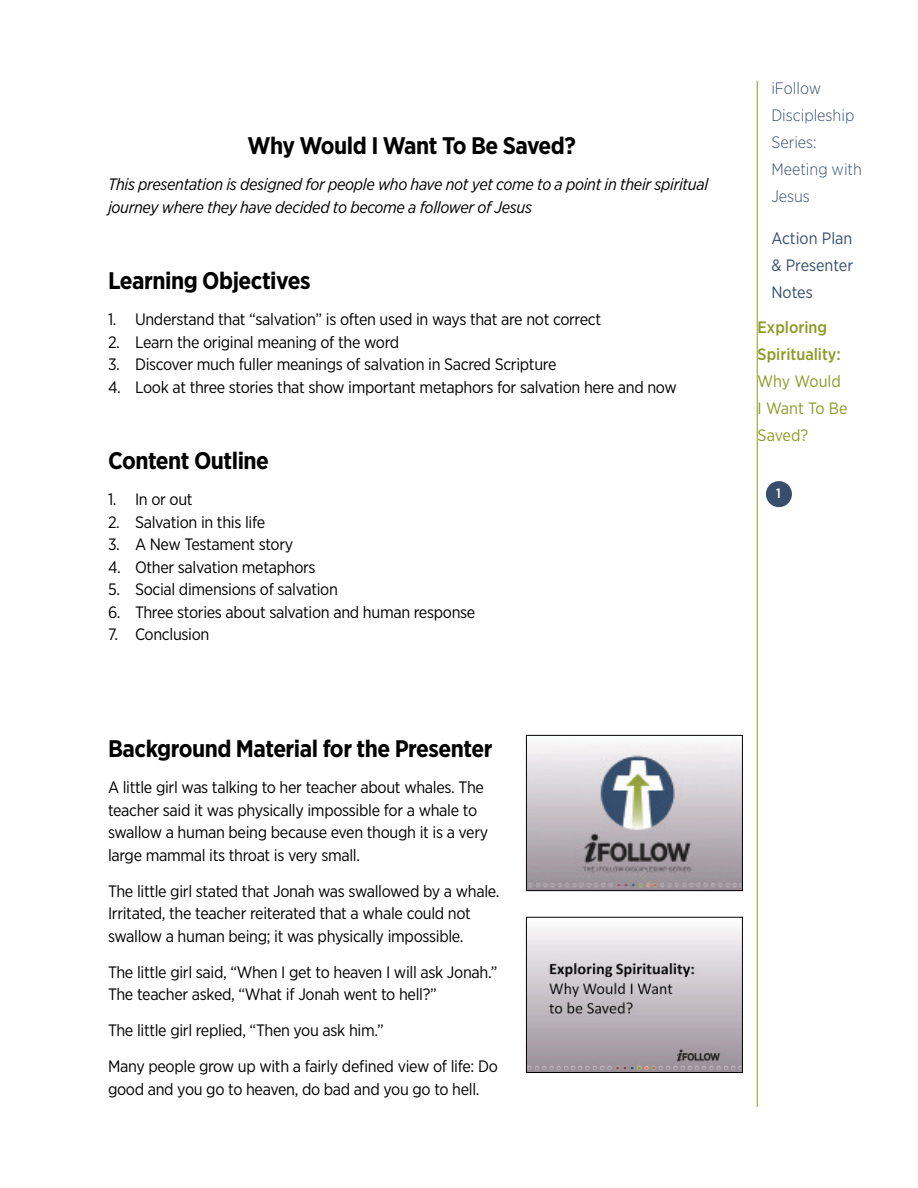
<style>
.page{position:relative;width:918px;height:1188px;background:#fff}
.page>*{position:absolute;margin:0;border:0;box-sizing:border-box;transform-origin:0 0}
.t1{font:700 24px "Gotham Narrow";letter-spacing:-.02em;color:#000}
.t2{font:16.5px/22.5px "Gotham Narrow";letter-spacing:-.02em;color:#000}
.t3{font:italic 16.5px/22.5px "Gotham Narrow";letter-spacing:-.02em;color:#000}
.t4{font:300 16.5px/27px "Gotham Narrow";color:#374f6c}
.t5{font:16.5px/27px "Gotham Narrow";color:#374f6c;text-align:justify}
.t6{font:16.5px/27px "Gotham Narrow";color:#8b9b25}
.t7{font:500 16.5px/27px "Gotham Narrow";color:#8b9b25}
.t8{font:500 13.5px "Gotham Narrow";color:#fff}
</style>
<div class="page">
<div style="left:766px;top:481px;width:26px;height:26px;background:#374f6c;border-radius:50%"></div>
<hr style="left:757px;top:81px;width:1px;height:1026px;background:#8b9b25">
<img style="left:528px;top:744px;width:213px;height:145px">
<div style="left:526px;top:735px;width:217px;height:156px;border:1px solid #000"></div>
<img style="left:528px;top:929px;width:213px;height:142px">
<div style="left:526px;top:917px;width:217px;height:156px;border:1px solid #000"></div>
<h1 class="t1" style="left:248px;top:135px;width:330px">Why Would I Want To Be Saved?</h1>
<p class="t3" style="left:108px;top:174px;width:602px">This presentation is designed for people who have not yet come to a point in their spiritual journey where they have decided to become a follower of Jesus</p>
<h1 class="t1" style="left:108px;top:270px;width:204px">Learning Objectives</h1>
<p class="t2" style="left:108px;top:309px;width:495px">1. Understand that “salvation” is often used in ways that are not correct</p>
<p class="t2" style="left:108px;top:331px;width:293px">2. Learn the original meaning of the word</p>
<p class="t2" style="left:108px;top:354px;width:450px">3. Discover much fuller meanings of salvation in Sacred Scripture</p>
<p class="t2" style="left:108px;top:376px;width:570px">4. Look at three stories that show important metaphors for salvation here and now</p>
<h1 class="t1" style="left:108px;top:450px;width:163px">Content Outline</h1>
<p class="t2" style="left:108px;top:489px;width:86px">1. In or out</p>
<p class="t2" style="left:108px;top:511px;width:159px">2. Salvation in this life</p>
<p class="t2" style="left:108px;top:534px;width:187px">3. A New Testament story</p>
<p class="t2" style="left:108px;top:556px;width:209px">4. Other salvation metaphors</p>
<p class="t2" style="left:108px;top:579px;width:231px">5. Social dimensions of salvation</p>
<p class="t2" style="left:108px;top:601px;width:369px">6. Three stories about salvation and human response</p>
<p class="t2" style="left:108px;top:624px;width:103px">7. Conclusion</p>
<h1 class="t1" style="left:108px;top:738px;width:386px">Background Material for the Presenter</h1>
<p class="t2" style="left:108px;top:777px;width:382px">A little girl was talking to her teacher about whales. The teacher said it was physically impossible for a whale to swallow a human being because even though it is a very large mammal its throat is very small.</p>
<p class="t2" style="left:108px;top:880px;width:393px">The little girl stated that Jonah was swallowed by a whale.<br>Irritated, the teacher reiterated that a whale could not swallow a human being; it was physically impossible.</p>
<p class="t2" style="left:108px;top:961px;width:391px">The little girl said, “When I get to heaven I will ask Jonah.”<br>The teacher asked, “What if Jonah went to hell?”</p>
<p class="t2" style="left:108px;top:1013px;width:391px;line-height:36px">The little girl replied, “Then you ask him.”<br>Many people grow up with a fairly defined view of life: Do</p>
<p class="t2" style="left:108px;top:1078px;width:373px">good and you go to heaven, do bad and you go to hell.</p>
<p class="t4" style="left:771px;top:76px;width:92px">iFollow<br>Discipleship<br>Series:<br>Meeting with<br>Jesus</p>
<p class="t5" style="left:771px;top:225px;width:83px">Action Plan &amp; Presenter Notes</p>
<p class="t7" style="left:758px;top:314px;width:85px">Exploring<br>Spirituality:</p>
<p class="t6" style="left:758px;top:368px;width:91px">Why Would<br>I Want To Be<br>Saved?</p>
<p class="t8" style="left:776px;top:487px;width:6px">1</p>
</div>
